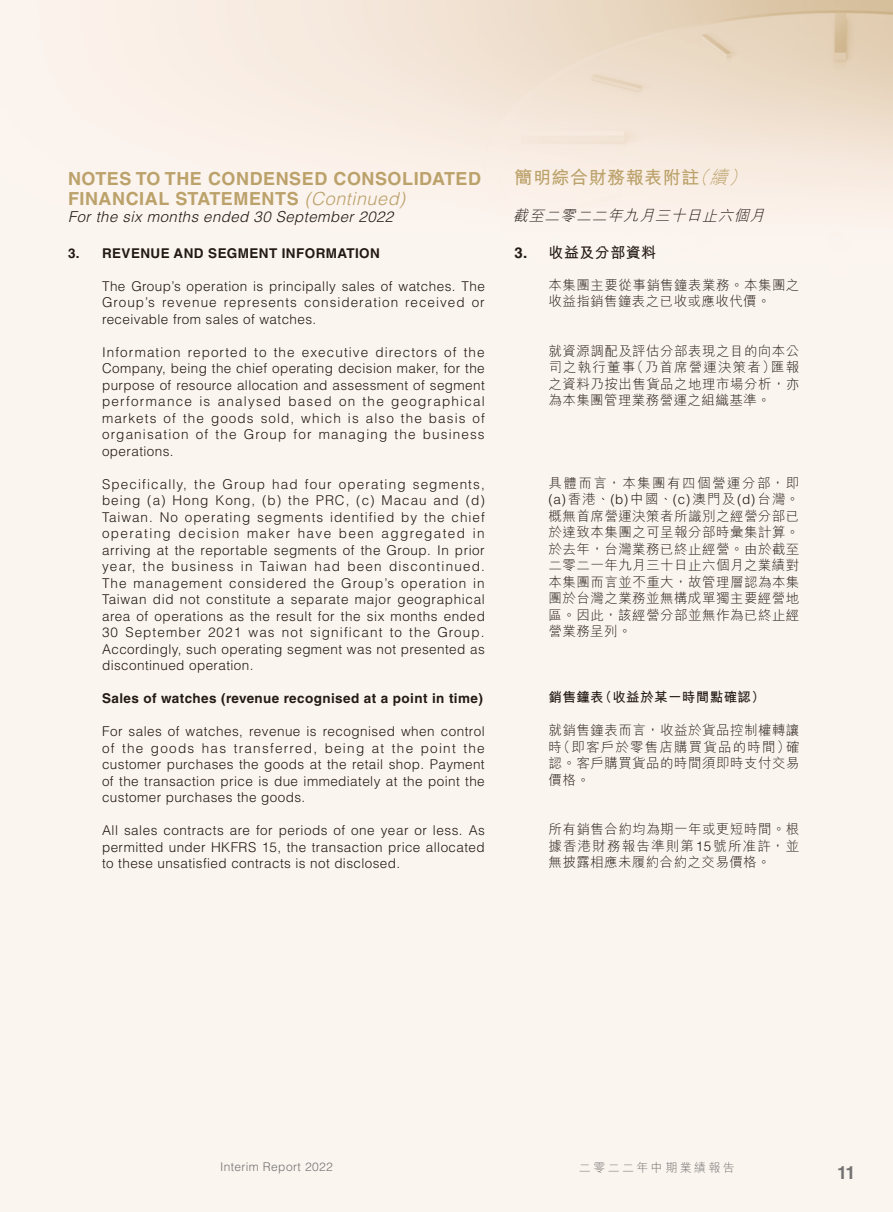
<style>
.page{position:relative;width:893px;height:1212px;background:#fff}
.page>*{position:absolute;margin:0;border:0;box-sizing:border-box;transform-origin:0 0}
.t1{font:700 18px/19.5px "Helvetica LT Std";letter-spacing:.03em;color:#bba16a}
.t2{font:700 18px "M Hei HK";letter-spacing:.03em;color:#bba16a}
.t3{font:700 18px "Helvetica LT Std";color:#727272}
.t4{font:italic 300 15px "Helvetica LT Std";letter-spacing:.03em;color:#231916}
.t5{font:italic 300 15px "M Hei HK";color:#231916}
.t6{font:700 15px "M Hei HK";letter-spacing:.03em;color:#231916}
.t7{font:300 13.5px/16.5px "Helvetica LT Std";letter-spacing:.03em;color:#231916;text-align:justify}
.t8{font:300 13.5px/16.5px "M Hei HK";letter-spacing:.035em;color:#231916;text-align:justify}
.t9{font:700 13.5px "Helvetica LT Std";letter-spacing:.03em;color:#231916}
.t10{font:300 13.5px "M Hei HK";letter-spacing:.11em;color:#231916}
.t11{font:700 13.5px "M Hei HK";letter-spacing:.03em;color:#231916}
.t12{font:300 12px "Helvetica LT Std";letter-spacing:.03em;color:#727272}
.t13{font:300 12px "M Hei HK";letter-spacing:.2em;color:#727272}
.s1{font-weight:300;font-style:italic}
.s2{font-family:"Helvetica LT Std"}
.s3{font-family:"M Hei HK"}
</style>
<div class="page">
<h1 class="t1" style="left:68px;top:169px;width:415px">NOTES TO THE CONDENSED CONSOLIDATED<br>FINANCIAL STATEMENTS <span class="s1">(Continued)</span></h1>
<p class="t4" style="left:68px;top:207px;width:327px">For the six months ended 30 September 2022</p>
<p class="t9" style="left:68px;top:245px;width:313px">3. REVENUE AND SEGMENT INFORMATION</p>
<p class="t7" style="left:102px;top:278px;width:384px">The Group’s operation is principally sales of watches. The Group’s revenue represents consideration received or receivable from sales of watches.</p>
<p class="t7" style="left:102px;top:344px;width:384px">Information reported to the executive directors of the Company, being the chief operating decision maker, for the purpose of resource allocation and assessment of segment performance is analysed based on the geographical markets of the goods sold, which is also the basis of organisation of the Group for managing the business operations.</p>
<p class="t7" style="left:102px;top:476px;width:384px">Specifically, the Group had four operating segments, being (a) Hong Kong, (b) the PRC, (c) Macau and (d)<br>Taiwan. No operating segments identified by the chief operating decision maker have been aggregated in arriving at the reportable segments of the Group. In prior year, the business in Taiwan had been discontinued.<br>The management considered the Group’s operation in Taiwan did not constitute a separate major geographical area of operations as the result for the six months ended 30 September 2021 was not significant to the Group.<br>Accordingly, such operating segment was not presented as discontinued operation.</p>
<p class="t9" style="left:102px;top:690px;width:382px">Sales of watches (revenue recognised at a point in time)</p>
<p class="t7" style="left:102px;top:723px;width:384px">For sales of watches, revenue is recognised when control of the goods has transferred, being at the point the customer purchases the goods at the retail shop. Payment of the transaction price is due immediately at the point the customer purchases the goods.</p>
<p class="t7" style="left:102px;top:822px;width:384px">All sales contracts are for periods of one year or less. As permitted under HKFRS 15, the transaction price allocated to these unsatisfied contracts is not disclosed.</p>
<h1 class="t2" style="left:514px;top:165px;width:238px">簡明綜合財務報表附註<span class="s1">（續）</span></h1>
<p class="t5" style="left:513px;top:208px;width:257px">截至二零二二年九月三十日止六個月</p>
<p class="t6" style="left:514px;top:242px;width:143px"><span class="s2">3.</span> 收益及分部資料</p>
<p class="t8" style="left:549px;top:276px;width:252px">本集團主要從事銷售鐘表業務。本集團之收益指銷售鐘表之已收或應收代價。</p>
<p class="t8" style="left:549px;top:342px;width:252px">就資源調配及評估分部表現之目的向本公司之執行董事（乃首席營運決策者）匯報之資料乃按出售貨品之地理市場分析，亦為本集團管理業務營運之組織基準。</p>
<p class="t10" style="left:549px;top:476px;width:252px">具體而言，本集團有四個營運分部，即</p>
<p class="t7" style="left:549px;top:491px;width:252px">(a)<span class="s3">香港、</span>(b)<span class="s3">中國、</span>(c)<span class="s3">澳門及</span>(d)<span class="s3">台灣。</span></p>
<p class="t8" style="left:549px;top:507px;width:252px">概無首席營運決策者所識別之經營分部已於達致本集團之可呈報分部時彙集計算。於去年，台灣業務已終止經營。由於截至二零二一年九月三十日止六個月之業績對本集團而言並不重大，故管理層認為本集團於台灣之業務並無構成單獨主要經營地區。因此，該經營分部並無作為已終止經營業務呈列。</p>
<p class="t11" style="left:549px;top:688px;width:218px">銷售鐘表（收益於某一時間點確認）</p>
<p class="t8" style="left:549px;top:722px;width:252px">就銷售鐘表而言，收益於貨品控制權轉讓時（即客戶於零售店購買貨品的時間）確認。客戶購買貨品的時間須即時支付交易價格。</p>
<p class="t8" style="left:549px;top:821px;width:252px">所有銷售合約均為期一年或更短時間。根據香港財務報告準則第<span class="s2">15</span>號所准許，並無披露相應未履約合約之交易價格。</p>
<p class="t12" style="left:220px;top:1159px;width:114px">Interim Report 2022</p>
<p class="t13" style="left:579px;top:1161px;width:157px">二零二二年中期業績報告</p>
<h1 class="t3" style="left:837px;top:1161px;width:20px">11</h1>
</div>
